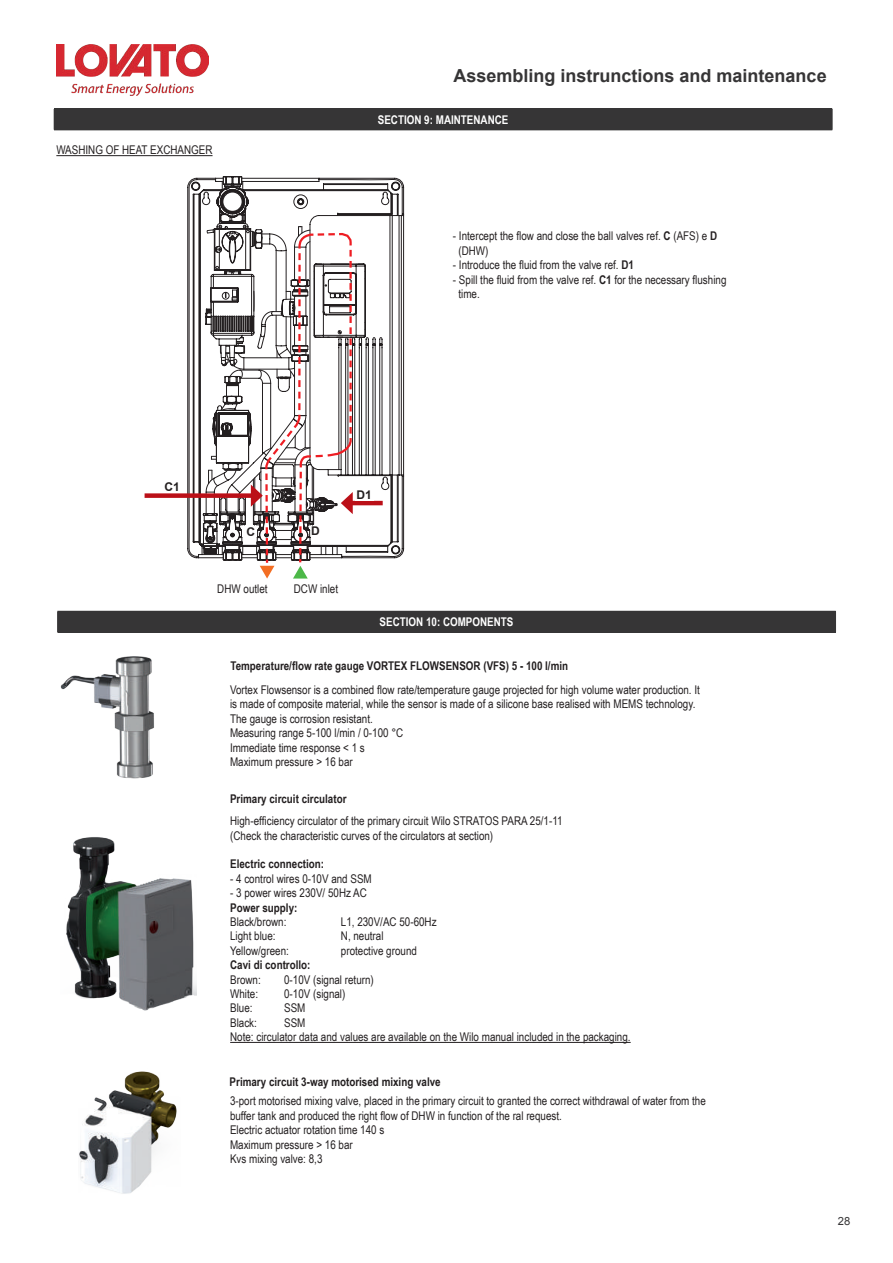
<style>
.page{position:relative;width:893px;height:1263px;background:#fff}
.page>*{position:absolute;margin:0;border:0;box-sizing:border-box;transform-origin:0 0}
.t1{font:700 18px "Arial";color:#363536}
.t2{font:12px/14.4px "Arial Narrow";color:#231f20}
.t3{font:700 12px "Arial Narrow";color:#231f20}
.t4{font:700 12px "Arial Narrow";color:#fff}
.t5{font:700 12px "Arial";color:#231f20}
.t6{font:11.25px "Arial";color:#363536}
.s1{font-weight:700}
</style>
<div class="page">
<img style="left:57px;top:44px;width:151px;height:52px">
<div style="left:54px;top:109px;width:778px;height:21px;background:#363536"></div>
<svg style="left:832px;top:109px;width:1px;height:21px"></svg>
<hr style="left:54px;top:130px;width:778px;height:1px;background:#363536">
<hr style="left:56px;top:155px;width:157px;height:1px;background:#231f20">
<svg style="left:404px;top:187px;width:1px;height:362px"></svg>
<svg style="left:188px;top:178px;width:216px;height:381px"></svg>
<svg style="left:366px;top:189px;width:26px;height:357px"></svg>
<hr style="left:308px;top:545px;width:80px;height:1px;background:#231f20">
<hr style="left:244px;top:190px;width:144px;height:1px;background:#231f20">
<div style="left:145px;top:493px;width:110px;height:5px;background:#bb1018"></div>
<svg style="left:199px;top:176px;width:167px;height:402px"></svg>
<div style="left:58px;top:611px;width:777px;height:21px;background:#363536"></div>
<svg style="left:57px;top:611px;width:1px;height:21px"></svg>
<svg style="left:835px;top:611px;width:1px;height:21px"></svg>
<hr style="left:57px;top:632px;width:779px;height:1px;background:#363536">
<img style="left:60px;top:656px;width:94px;height:123px">
<img style="left:66px;top:837px;width:131px;height:174px">
<hr style="left:230px;top:1042px;width:401px;height:1px;background:#231f20">
<img style="left:79px;top:1071px;width:98px;height:123px">
<p class="t2" style="left:56px;top:142px;width:8px">washing</p>
<p class="t2" style="left:106px;top:142px;width:24px">of heat</p>
<p class="t2" style="left:150px;top:142px;width:8px">exchanger</p>
<h1 class="t1" style="left:454px;top:64px;width:375px">Assembling instrunctions and maintenance</h1>
<p class="t4" style="left:378px;top:110px;width:132px">SECTION 9: MAINTENANCE</p>
<p class="t2" style="left:458px;top:229px;width:260px;text-indent:-5px">- Intercept the flow and close the ball valves ref. <span class="s1">C</span> (AFS) e <span class="s1">D </span>(DHW)</p>
<p class="t2" style="left:453px;top:257px;width:183px">- Introduce the fluid from the valve ref. <span class="s1">D1</span></p>
<p class="t2" style="left:458px;top:272px;width:270px;text-indent:-5px">- Spill the fluid from the valve ref. <span class="s1">C1</span> for the necessary flushing time.</p>
<p class="t5" style="left:164px;top:479px;width:17px">C1</p>
<p class="t5" style="left:247px;top:524px;width:10px">C</p>
<p class="t5" style="left:311px;top:523px;width:10px">D</p>
<p class="t2" style="left:217px;top:581px;width:52px">DHW outlet</p>
<p class="t2" style="left:294px;top:581px;width:46px">DCW inlet</p>
<p class="t5" style="left:357px;top:487px;width:17px">D1</p>
<p class="t4" style="left:380px;top:613px;width:135px">SECTION 10: COMPONENTS</p>
<p class="t3" style="left:230px;top:657px;width:339px">Temperature/flow rate gauge VORTEX FLOWSENSOR (VFS) 5 - 100 l/min</p>
<p class="t2" style="left:230px;top:682px;width:471px">Vortex Flowsensor is a combined flow rate/temperature gauge projected for high volume water production. It is made of composite material, while the sensor is made of a silicone base realised with MEMS technology.<br>The gauge is corrosion resistant.<br>Measuring range 5-100 l/min / 0-100 °C<br>Immediate time response &lt; 1 s<br>Maximum pressure &gt; 16 bar</p>
<p class="t3" style="left:230px;top:790px;width:118px">Primary circuit circulator</p>
<p class="t2" style="left:230px;top:813px;width:334px">High-efficiency circulator of the primary circuit Wilo STRATOS PARA 25/1-11 (Check the characteristic curves of the circulators at section)</p>
<p class="t3" style="left:230px;top:855px;width:96px">Electric connection:</p>
<p class="t2" style="left:230px;top:871px;width:143px">- 4 control wires 0-10V and SSM</p>
<p class="t2" style="left:230px;top:885px;width:138px">- 3 power wires 230V/ 50Hz AC</p>
<p class="t3" style="left:230px;top:898px;width:69px">Power supply:</p>
<p class="t2" style="left:230px;top:914px;width:58px">Black/brown:</p>
<p class="t2" style="left:341px;top:914px;width:97px">L1, 230V/AC 50-60Hz</p>
<p class="t2" style="left:230px;top:928px;width:47px">Light blue:</p>
<p class="t2" style="left:341px;top:928px;width:44px">N, neutral</p>
<p class="t2" style="left:230px;top:943px;width:60px">Yellow/green:</p>
<p class="t2" style="left:341px;top:943px;width:78px">protective ground</p>
<p class="t3" style="left:230px;top:956px;width:82px">Cavi di controllo:</p>
<p class="t2" style="left:230px;top:972px;width:32px">Brown:</p>
<p class="t2" style="left:284px;top:972px;width:91px">0-10V (signal return)</p>
<p class="t2" style="left:230px;top:986px;width:29px">White:</p>
<p class="t2" style="left:284px;top:986px;width:63px">0-10V (signal)</p>
<p class="t2" style="left:230px;top:1000px;width:24px">Blue:</p>
<p class="t2" style="left:284px;top:1000px;width:23px">SSM</p>
<p class="t2" style="left:230px;top:1015px;width:28px">Black:</p>
<p class="t2" style="left:230px;top:1015px;width:402px;text-indent:54px">SSM<br>Note: circulator data and values are available on the Wilo manual included in the packaging.</p>
<p class="t3" style="left:230px;top:1072px;width:213px">Primary circuit 3-way motorised mixing valve</p>
<p class="t2" style="left:230px;top:1093px;width:477px">3-port motorised mixing valve, placed in the primary circuit to granted the correct withdrawal of water from the buffer tank and produced the right flow of DHW in function of the ral request.<br>Electric actuator rotation time 140 s<br>Maximum pressure &gt; 16 bar<br>Kvs mixing valve: 8,3</p>
<p class="t6" style="left:838px;top:1213px;width:14px">28</p>
</div>
